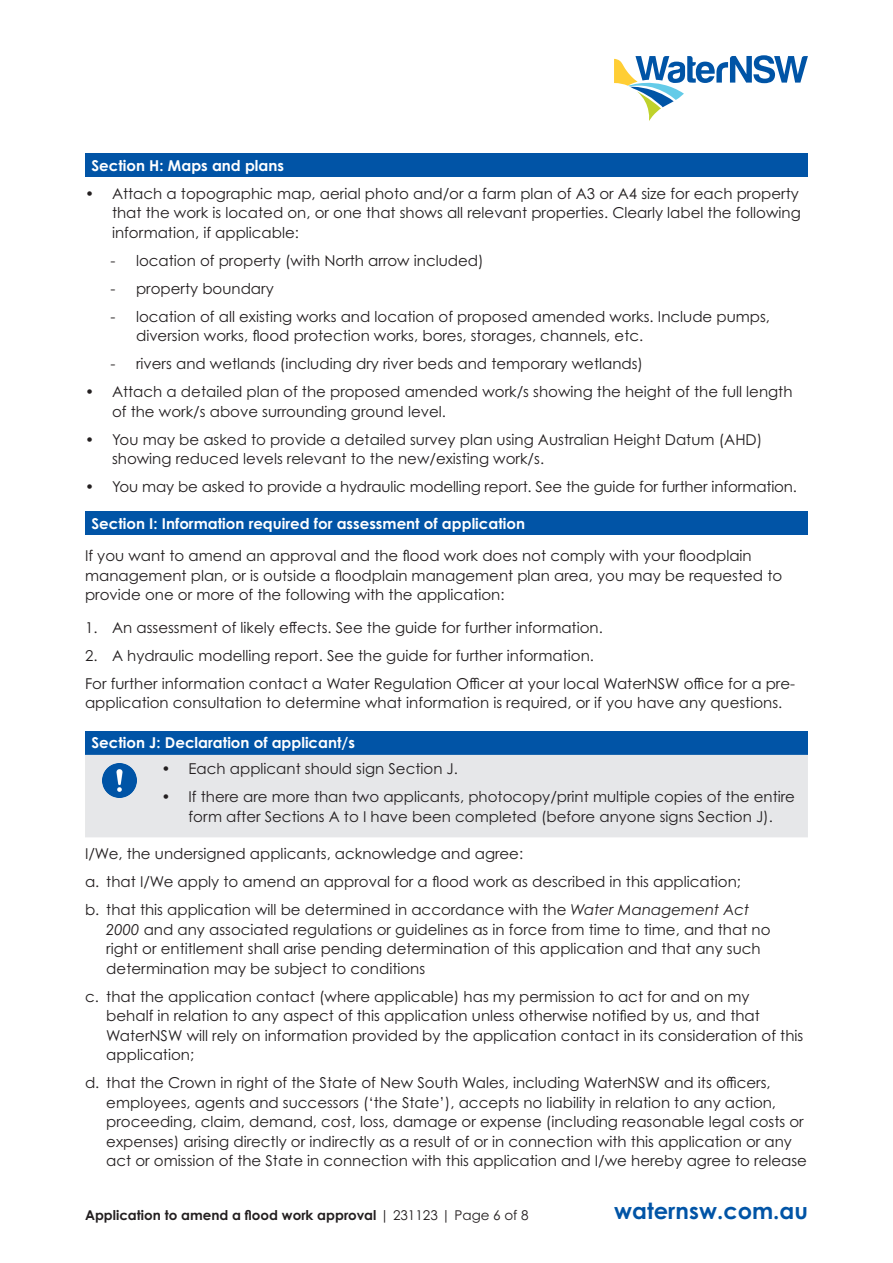
<style>
.page{position:relative;width:893px;height:1263px;background:#fff}
.page>*{position:absolute;margin:0;border:0;box-sizing:border-box;transform-origin:0 0}
.t1{font:700 22.5px "Century Gothic Pro";color:#0154a6}
.Declaration_indents{font:15px/19.5px "Century Gothic Pro";color:#231f20}
.Body_copy{font:15px/19.5px "Century Gothic Pro";color:#231f20}
.Body_copy_space_befo{font:15px/19.5px "Century Gothic Pro";color:#231f20}
.Section_heading_bold{font:700 15px "Century Gothic Pro";color:#fff}
.Body_copy-2{font:700 13.5px "Century Gothic Pro";color:#231f20}
.s1{font-style:italic}
.s2{font-weight:400}
</style>
<div class="page">
<svg style="left:614px;top:55px;width:194px;height:66px"></svg>
<div style="left:85px;top:153px;width:723px;height:24px;background:#0154a6"></div>
<div style="left:85px;top:511px;width:723px;height:24px;background:#0154a6"></div>
<div style="left:85px;top:731px;width:723px;height:24px;background:#0154a6"></div>
<div style="left:85px;top:755px;width:723px;height:82px;background:#e6e7e9"></div>
<img style="left:102px;top:763px;width:34px;height:34px">
<p class="Section_heading_bold" style="left:91px;top:156px;width:194px">Section H: Maps and plans</p>
<p class="Declaration_indents" style="left:112px;top:184px;width:690px;text-indent:-27px">• Attach a topographic map, aerial photo and/or a farm plan of A3 or A4 size for each property that the work is located on, or one that shows all relevant properties. Clearly label the following information, if applicable:</p>
<p class="Declaration_indents" style="left:111px;top:251px;width:375px">- location of property (with North arrow included)</p>
<p class="Declaration_indents" style="left:111px;top:279px;width:165px">- property boundary</p>
<p class="Declaration_indents" style="left:136px;top:307px;width:636px;text-indent:-26px">- location of all existing works and location of proposed amended works. Include pumps, diversion works, flood protection works, bores, storages, channels, etc.</p>
<p class="Declaration_indents" style="left:111px;top:354px;width:534px">- rivers and wetlands (including dry river beds and temporary wetlands)</p>
<p class="Declaration_indents" style="left:112px;top:382px;width:682px;text-indent:-27px">• Attach a detailed plan of the proposed amended work/s showing the height of the full length of the work/s above surrounding ground level.</p>
<p class="Declaration_indents" style="left:112px;top:430px;width:652px;text-indent:-27px">• You may be asked to provide a detailed survey plan using Australian Height Datum (AHD) showing reduced levels relevant to the new/existing work/s.</p>
<p class="Declaration_indents" style="left:85px;top:477px;width:713px">• You may be asked to provide a hydraulic modelling report. See the guide for further information.</p>
<p class="Section_heading_bold" style="left:91px;top:514px;width:435px">Section I: Information required for assessment of application</p>
<p class="Body_copy_space_befo" style="left:85px;top:546px;width:699px">If you want to amend an approval and the flood work does not comply with your floodplain management plan, or is outside a floodplain management plan area, you may be requested to provide one or more of the following with the application:</p>
<p class="Declaration_indents" style="left:85px;top:617px;width:519px">1. An assessment of likely effects. See the guide for further information.</p>
<p class="Declaration_indents" style="left:85px;top:645px;width:510px">2. A hydraulic modelling report. See the guide for further information.</p>
<p class="Body_copy" style="left:85px;top:673px;width:712px">For further information contact a Water Regulation Officer at your local WaterNSW office for a pre&shy;application consultation to determine what information is required, or if you have any questions.</p>
<p class="Section_heading_bold" style="left:91px;top:734px;width:265px">Section J: Declaration of applicant/s</p>
<p class="Declaration_indents" style="left:162px;top:759px;width:298px">• Each applicant should sign Section J.</p>
<p class="Declaration_indents" style="left:162px;top:787px;width:635px;text-align:center">• If there are more than two applicants, photocopy/print multiple copies of the entire form after Sections A to I have been completed (before anyone signs Section J).</p>
<p class="Body_copy" style="left:85px;top:844px;width:440px">I/We, the undersigned applicants, acknowledge and agree:</p>
<p class="Declaration_indents" style="left:85px;top:872px;width:657px">a. that I/We apply to amend an approval for a flood work as described in this application;</p>
<p class="Declaration_indents" style="left:106px;top:900px;width:666px;text-indent:-21px">b. that this application will be determined in accordance with the <span class="s1">Water Management Act 2000</span> and any associated regulations or guidelines as in force from time to time, and that no right or entitlement shall arise pending determination of this application and that any such determination may be subject to conditions</p>
<p class="Declaration_indents" style="left:106px;top:986px;width:698px;text-indent:-21px">c. that the application contact (where applicable) has my permission to act for and on my<br>behalf in relation to any aspect of this application unless otherwise notified by us, and that WaterNSW will rely on information provided by the application contact in its consideration of this application;</p>
<p class="Declaration_indents" style="left:106px;top:1073px;width:702px;text-indent:-21px">d. that the Crown in right of the State of New South Wales, including WaterNSW and its officers, employees, agents and successors (‘the State’), accepts no liability in relation to any action, proceeding, claim, demand, cost, loss, damage or expense (including reasonable legal costs or expenses) arising directly or indirectly as a result of or in connection with this application or any act or omission of the State in connection with this application and I/we hereby agree to release</p>
<p class="Body_copy-2" style="left:85px;top:1207px;width:445px">Application to amend a flood work approval <span class="s2">| 231123 | Page 6 of 8</span></p>
<h1 class="t1" style="left:614px;top:1197px;width:195px">waternsw.com.au</h1>
</div>
